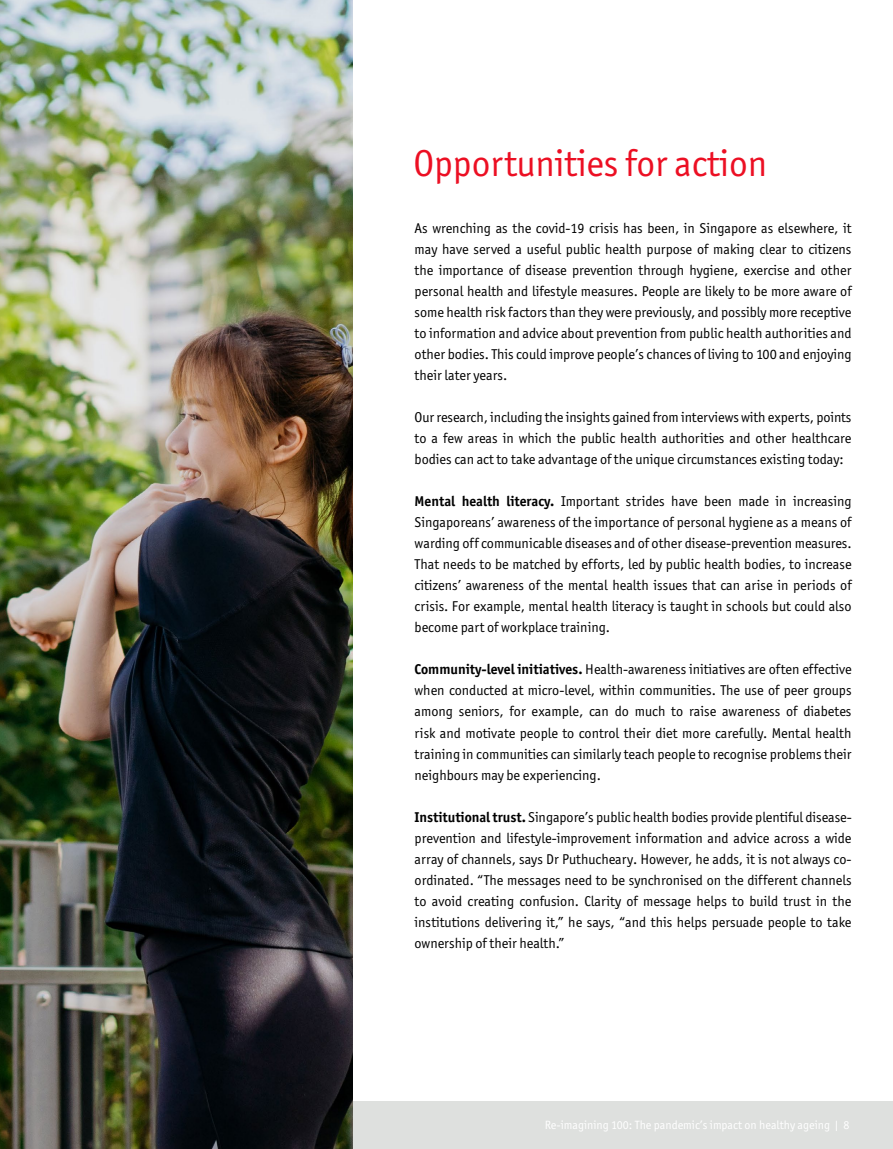
<style>
.page{position:relative;width:893px;height:1149px;background:#fff}
.page>*{position:absolute;margin:0;border:0;box-sizing:border-box;transform-origin:0 0}
.t1{font:37.5px "Officina Sans ITC Std";color:#ec0f23}
.t2{font:14.25px/21px "Officina Sans ITC Std";color:#000;text-align:justify}
.t3{font:12px "Officina Sans ITC Std";color:#fff}
.s1{font-weight:700}
</style>
<div class="page">
<div style="left:0;top:1100px;width:893px;height:48px;background:#dee0de"></div>
<img style="left:0;top:0;width:353px;height:1148px">
<h1 class="t1" style="left:414px;top:142px;width:355px">Opportunities for action</h1>
<p class="t2" style="left:415px;top:217px;width:439px">As wrenching as the covid-19 crisis has been, in Singapore as elsewhere, it may have served a useful public health purpose of making clear to citizens the importance of disease prevention through hygiene, exercise and other personal health and lifestyle measures. People are likely to be more aware of some health risk factors than they were previously, and possibly more receptive to information and advice about prevention from public health authorities and other bodies. This could improve people’s chances of living to 100 and enjoying their later years.</p>
<p class="t2" style="left:415px;top:406px;width:438px">Our research, including the insights gained from interviews with experts, points to a few areas in which the public health authorities and other healthcare bodies can act to take advantage of the unique circumstances existing today:</p>
<p class="t2" style="left:415px;top:490px;width:439px"><span class="s1">Mental health literacy.</span> Important strides have been made in increasing Singaporeans’ awareness of the importance of personal hygiene as a means of warding off communicable diseases and of other disease-prevention measures.<br>That needs to be matched by efforts, led by public health bodies, to increase citizens’ awareness of the mental health issues that can arise in periods of crisis. For example, mental health literacy is taught in schools but could also become part of workplace training.</p>
<p class="t2" style="left:415px;top:658px;width:438px"><span class="s1">Community-level initiatives.</span> Health-awareness initiatives are often effective when conducted at micro-level, within communities. The use of peer groups among seniors, for example, can do much to raise awareness of diabetes risk and motivate people to control their diet more carefully. Mental health training in communities can similarly teach people to recognise problems their neighbours may be experiencing.</p>
<p class="t2" style="left:415px;top:806px;width:439px"><span class="s1">Institutional trust.</span> Singapore’s public health bodies provide plentiful disease&shy;prevention and lifestyle-improvement information and advice across a wide array of channels, says Dr Puthucheary. However, he adds, it is not always co&shy;ordinated. “The messages need to be synchronised on the different channels to avoid creating confusion. Clarity of message helps to build trust in the institutions delivering it,” he says, “and this helps persuade people to take ownership of their health.”</p>
<p class="t3" style="left:545px;top:1117px;width:306px">Re-imagining 100: The pandemic’s impact on healthy ageing | 8</p>
</div>
